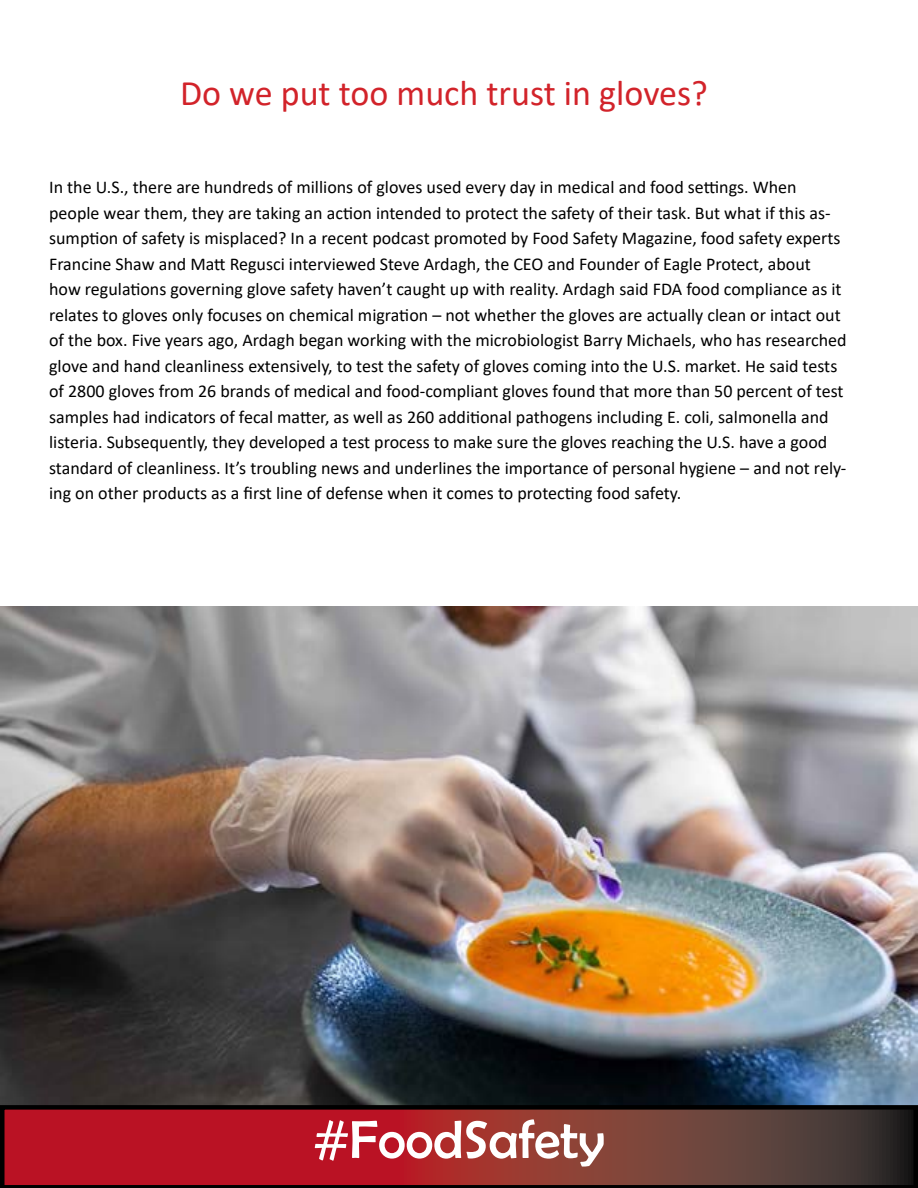
<style>
.page{position:relative;width:918px;height:1188px;background:#fff}
.page>*{position:absolute;margin:0;border:0;box-sizing:border-box;transform-origin:0 0}
.t1{font:54px "Berlin Sans FB";color:#fff}
.t2{font:36px "Calibri";color:#d2232a}
.t3{font:18px/25.5px "Calibri";color:#000}
</style>
<div class="page">
<img style="left:0;top:607px;width:918px;height:498px">
<svg style="left:0;top:1105px;width:918px;height:83px;background:#842428"></svg>
<h2 class="t2" style="left:180px;top:68px;width:529px">Do we put too much trust in gloves?</h2>
<p class="t3" style="left:49px;top:174px;width:799px">In the U.S., there are hundreds of millions of gloves used every day in medical and food settings. When people wear them, they are taking an action intended to protect the safety of their task. But what if this as&shy;sumption of safety is misplaced? In a recent podcast promoted by Food Safety Magazine, food safety experts Francine Shaw and Matt Regusci interviewed Steve Ardagh, the CEO and Founder of Eagle Protect, about how regulations governing glove safety haven’t caught up with reality. Ardagh said FDA food compliance as it relates to gloves only focuses on chemical migration – not whether the gloves are actually clean or intact out of the box. Five years ago, Ardagh began working with the microbiologist Barry Michaels, who has researched glove and hand cleanliness extensively, to test the safety of gloves coming into the U.S. market. He said tests of 2800 gloves from 26 brands of medical and food-compliant gloves found that more than 50 percent of test samples had indicators of fecal matter, as well as 260 additional pathogens including E. coli, salmonella and listeria. Subsequently, they developed a test process to make sure the gloves reaching the U.S. have a good standard of cleanliness. It’s troubling news and underlines the importance of personal hygiene – and not rely&shy;ing on other products as a first line of defense when it comes to protecting food safety.</p>
<h1 class="t1" style="left:313px;top:1110px;width:293px">#FoodSafety</h1>
</div>
